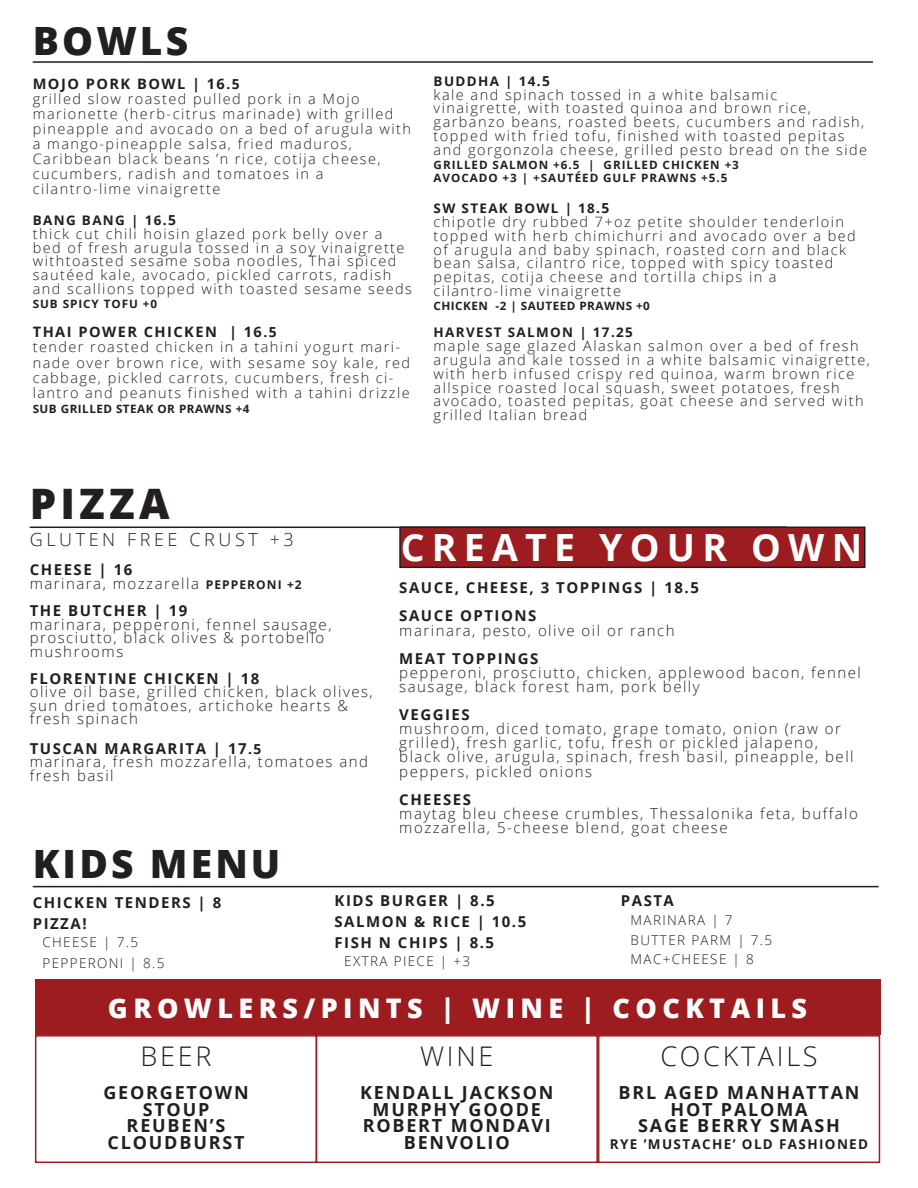
<style>
.page{position:relative;width:918px;height:1188px;background:#fff}
.page>*{position:absolute;margin:0;border:0;box-sizing:border-box;transform-origin:0 0}
.t1{font:800 42px "Open Sans";letter-spacing:.1em;color:#231f20}
.t2{font:800 39px "Open Sans";letter-spacing:.08em;color:#231f20}
.t3{font:700 37.5px "Open Sans";letter-spacing:.19em;color:#fff}
.t4{font:800 27px "Open Sans";letter-spacing:.2em;color:#fff}
.t5{font:300 27px "Open Sans";letter-spacing:.1em;color:#231f20}
.t6{font:700 18px "Open Sans";letter-spacing:.1em;color:#231f20}
.t7{font:300 18px "Open Sans";letter-spacing:.2em;color:#231f20}
.t8{font:300 15px/13.5px "Open Sans";letter-spacing:.1em;color:#231f20}
.t9{font:700 15px "Open Sans";letter-spacing:.1em;color:#231f20}
.t10{font:700 14.4px "Open Sans";letter-spacing:.1em;color:#231f20}
.t11{font:300 14.25px/13.8px "Open Sans";letter-spacing:.1em;color:#231f20}
.t12{font:300 13.5px "Open Sans";letter-spacing:.1em;color:#231f20}
.t13{font:700 13.5px "Open Sans";letter-spacing:.1em;color:#231f20}
.t14{font:700 13.2px "Open Sans";letter-spacing:.1em;color:#231f20}
.t15{font:700 11.55px "Open Sans";letter-spacing:.08em;color:#231f20}
.t16{font:700 11.55px "Open Sans";letter-spacing:.04em;color:#231f20}
.s1{font-size:13.8px}
.s2{font-weight:700;font-size:12px}
</style>
<div class="page">
<div style="left:400px;top:527px;width:465px;height:40px;background:#9d1c1f"></div>
<div style="left:399px;top:527px;width:467px;height:41px;border:2px solid #231f20"></div>
<hr style="left:30px;top:527px;width:757px;height:1px;background:#231f20">
<div style="left:35px;top:1035px;width:282px;height:128px;border:2px solid #9d1c1f"></div>
<div style="left:35px;top:980px;width:845px;height:55px;background:#9d1c1f"></div>
<hr style="left:33px;top:61px;width:840px;height:2px;background:#231f20">
<div style="left:316px;top:1035px;width:282px;height:128px;border:2px solid #9d1c1f"></div>
<div style="left:598px;top:1035px;width:282px;height:128px;border:2px solid #9d1c1f"></div>
<hr style="left:33px;top:886px;width:846px;height:1px;background:#231f20">
<p class="t2" style="left:33px;top:11px;width:157px">BOWLS</p>
<p class="t10" style="left:33px;top:73px;width:208px">MOJO PORK BOWL | 16<span class="s1">.5</span></p>
<p class="t11" style="left:33px;top:91px;width:328px">grilled slow roasted pulled pork in a Mojo</p>
<p class="t11" style="left:33px;top:106px;width:362px">marionette (herb-citrus marinade) with grilled</p>
<p class="t11" style="left:33px;top:121px;width:380px;line-height:15.1px">pineapple and avocado on a bed of arugula with a mango-pineapple salsa, fried maduros,</p>
<p class="t11" style="left:33px;top:152px;width:349px">Caribbean black beans ’n rice, cotija cheese,</p>
<p class="t11" style="left:33px;top:167px;width:292px">cucumbers, radish and tomatoes in a</p>
<p class="t11" style="left:33px;top:182px;width:189px">cilantro-lime vinaigrette</p>
<p class="t14" style="left:33px;top:211px;width:145px">BANG BANG | 16<span class="s1">.5</span></p>
<p class="t11" style="left:33px;top:226px;width:381px">thick cut chili hoisin glazed pork belly over a bed of fresh arugula tossed in a soy vinaigrette withtoasted sesame soba noodles, Thai spiced sautéed kale, avocado, pickled carrots, radish and scallions topped with toasted sesame seeds</p>
<p class="t15" style="left:33px;top:295px;width:126px">SUB SPICY TOFU +0</p>
<p class="t10" style="left:33px;top:322px;width:245px">THAI POWER CHICKEN | 16<span class="s1">.5</span></p>
<p class="t11" style="left:33px;top:339px;width:379px;line-height:15.1px">tender roasted chicken in a tahini yogurt mari&shy;nade over brown rice, with sesame soy kale, red cabbage, pickled carrots, cucumbers, fresh ci&shy;lantro and peanuts finished with a tahini drizzle</p>
<p class="t16" style="left:33px;top:400px;width:218px">SUB GRILLED STEAK OR PRAWNS +4</p>
<p class="t14" style="left:434px;top:72px;width:118px">BUDDHA | 14<span class="s1">.5</span></p>
<p class="t11" style="left:434px;top:87px;width:345px">kale and spinach tossed in a white balsamic</p>
<p class="t11" style="left:434px;top:101px;width:379px">vinaigrette, with toasted quinoa and brown rice,</p>
<p class="t11" style="left:434px;top:115px;width:435px">garbanzo beans, roasted beets, cucumbers and radish, topped with fried tofu, finished with toasted pepitas and gorgonzola cheese, grilled pesto bread on the side</p>
<p class="t15" style="left:434px;top:156px;width:307px">GRILLED SALMON +6.5 | GRILLED CHICKEN +3</p>
<p class="t15" style="left:434px;top:170px;width:295px">AVOCADO +3 | +SAUTÉED GULF PRAWNS +5.5</p>
<p class="t14" style="left:434px;top:199px;width:177px">SW STEAK BOWL | 18<span class="s1">.5</span></p>
<p class="t11" style="left:434px;top:215px;width:424px">chipotle dry rubbed 7+oz petite shoulder tenderloin topped with herb chimichurri and avocado over a bed of arugula and baby spinach, roasted corn and black bean salsa, cilantro rice, topped with spicy toasted</p>
<p class="t11" style="left:434px;top:270px;width:344px">pepitas, cotija cheese and tortilla chips in a</p>
<p class="t11" style="left:434px;top:284px;width:189px">cilantro-lime vinaigrette</p>
<p class="t16" style="left:434px;top:297px;width:218px">CHICKEN -2 | SAUTEED PRAWNS +0</p>
<p class="t14" style="left:434px;top:323px;width:201px">HARVEST SALMON | 17.25</p>
<p class="t11" style="left:434px;top:339px;width:438px">maple sage glazed Alaskan salmon over a bed of fresh arugula and kale tossed in a white balsamic vinaigrette, with herb infused crispy red quinoa, warm brown rice allspice roasted local squash, sweet potatoes, fresh avocado, toasted pepitas, goat cheese and served with grilled Italian bread</p>
<p class="t1" style="left:30px;top:472px;width:141px">PIZZA</p>
<p class="t7" style="left:30px;top:527px;width:266px">GLUTEN FREE CRUST +3</p>
<p class="t9" style="left:30px;top:559px;width:104px">CHEESE | 16</p>
<p class="t8" style="left:30px;top:577px;width:274px">marinara, mozzarella <span class="s2">PEPPERONI +2</span></p>
<p class="t9" style="left:30px;top:600px;width:159px">THE BUTCHER | 19</p>
<p class="t8" style="left:30px;top:617px;width:303px">marinara, pepperoni, fennel sausage,</p>
<p class="t8" style="left:30px;top:631px;width:296px">prosciutto, black olives &amp; portobello</p>
<p class="t8" style="left:30px;top:644px;width:95px">mushrooms</p>
<p class="t9" style="left:30px;top:668px;width:231px">FLORENTINE CHICKEN | 18</p>
<p class="t8" style="left:30px;top:685px;width:345px">olive oil base, grilled chicken, black olives, sun dried tomatoes, artichoke hearts &amp; fresh spinach</p>
<p class="t9" style="left:30px;top:738px;width:233px">TUSCAN MARGARITA | 17<span class="s1">.5</span></p>
<p class="t8" style="left:30px;top:755px;width:340px">marinara, fresh mozzarella, tomatoes and fresh basil</p>
<p class="t3" style="left:401px;top:521px;width:463px">CREATE YOUR OWN</p>
<p class="t9" style="left:399px;top:577px;width:301px">SAUCE, CHEESE, 3 TOPPINGS | 18.5</p>
<p class="t9" style="left:399px;top:605px;width:139px">SAUCE OPTIONS</p>
<p class="t8" style="left:399px;top:623px;width:277px">marinara, pesto, olive oil or ranch</p>
<p class="t9" style="left:399px;top:648px;width:141px">MEAT TOPPINGS</p>
<p class="t8" style="left:399px;top:665px;width:463px">pepperoni, prosciutto, chicken, applewood bacon, fennel</p>
<p class="t8" style="left:399px;top:679px;width:302px">sausage, black forest ham, pork belly</p>
<p class="t9" style="left:399px;top:704px;width:72px">VEGGIES</p>
<p class="t8" style="left:399px;top:721px;width:456px;line-height:14.1px">mushroom, diced tomato, grape tomato, onion (raw or grilled), fresh garlic, tofu, fresh or pickled jalapeno, black olive, arugula, spinach, fresh basil, pineapple, bell peppers, pickled onions</p>
<p class="t9" style="left:399px;top:789px;width:73px">CHEESES</p>
<p class="t8" style="left:399px;top:806px;width:460px">maytag bleu cheese crumbles, Thessalonika feta, buffalo</p>
<p class="t8" style="left:399px;top:820px;width:330px">mozzarella, 5-cheese blend, goat cheese</p>
<p class="t2" style="left:33px;top:834px;width:249px">KIDS MENU</p>
<p class="t9" style="left:33px;top:892px;width:190px">CHICKEN TENDERS | 8</p>
<p class="t9" style="left:33px;top:913px;width:55px">PIZZA!</p>
<p class="t12" style="left:42px;top:933px;width:97px">CHEESE | 7.5</p>
<p class="t12" style="left:42px;top:954px;width:123px">PEPPERONI | 8.5</p>
<p class="t9" style="left:335px;top:890px;width:162px">KIDS BURGER | 8.5</p>
<p class="t9" style="left:335px;top:911px;width:193px">SALMON &amp; RICE | 10.5</p>
<p class="t9" style="left:335px;top:932px;width:161px">FISH N CHIPS | 8.5</p>
<p class="t12" style="left:344px;top:952px;width:127px">EXTRA PIECE | +3</p>
<p class="t9" style="left:621px;top:890px;width:55px">PASTA</p>
<p class="t12" style="left:631px;top:911px;width:104px">MARINARA | 7</p>
<p class="t12" style="left:631px;top:931px;width:143px">BUTTER PARM | 7.5</p>
<p class="t12" style="left:631px;top:950px;width:125px">MAC+CHEESE | 8</p>
<p class="t4" style="left:108px;top:988px;width:701px">GROWLERS/PINTS | WINE | COCKTAILS</p>
<p class="t5" style="left:141px;top:1038px;width:72px">BEER</p>
<p class="t6" style="left:103px;top:1080px;width:147px">GEORGETOWN</p>
<p class="t6" style="left:143px;top:1096px;width:68px">STOUP</p>
<p class="t6" style="left:127px;top:1113px;width:100px">REUBEN’S</p>
<p class="t6" style="left:108px;top:1129px;width:139px">CLOUDBURST</p>
<p class="t5" style="left:420px;top:1038px;width:75px">WINE</p>
<p class="t6" style="left:360px;top:1080px;width:195px">KENDALL JACKSON</p>
<p class="t6" style="left:373px;top:1096px;width:170px">MURPHY GOODE</p>
<p class="t6" style="left:363px;top:1113px;width:190px">ROBERT MONDAVI</p>
<p class="t6" style="left:404px;top:1129px;width:107px">BENVOLIO</p>
<p class="t5" style="left:660px;top:1038px;width:159px">COCKTAILS</p>
<p class="t6" style="left:619px;top:1080px;width:243px">BRL AGED MANHATTAN</p>
<p class="t6" style="left:671px;top:1096px;width:139px">HOT PALOMA</p>
<p class="t6" style="left:638px;top:1113px;width:203px">SAGE BERRY SMASH</p>
<p class="t13" style="left:610px;top:1134px;width:260px">RYE ’MUSTACHE’ OLD FASHIONED</p>
</div>
